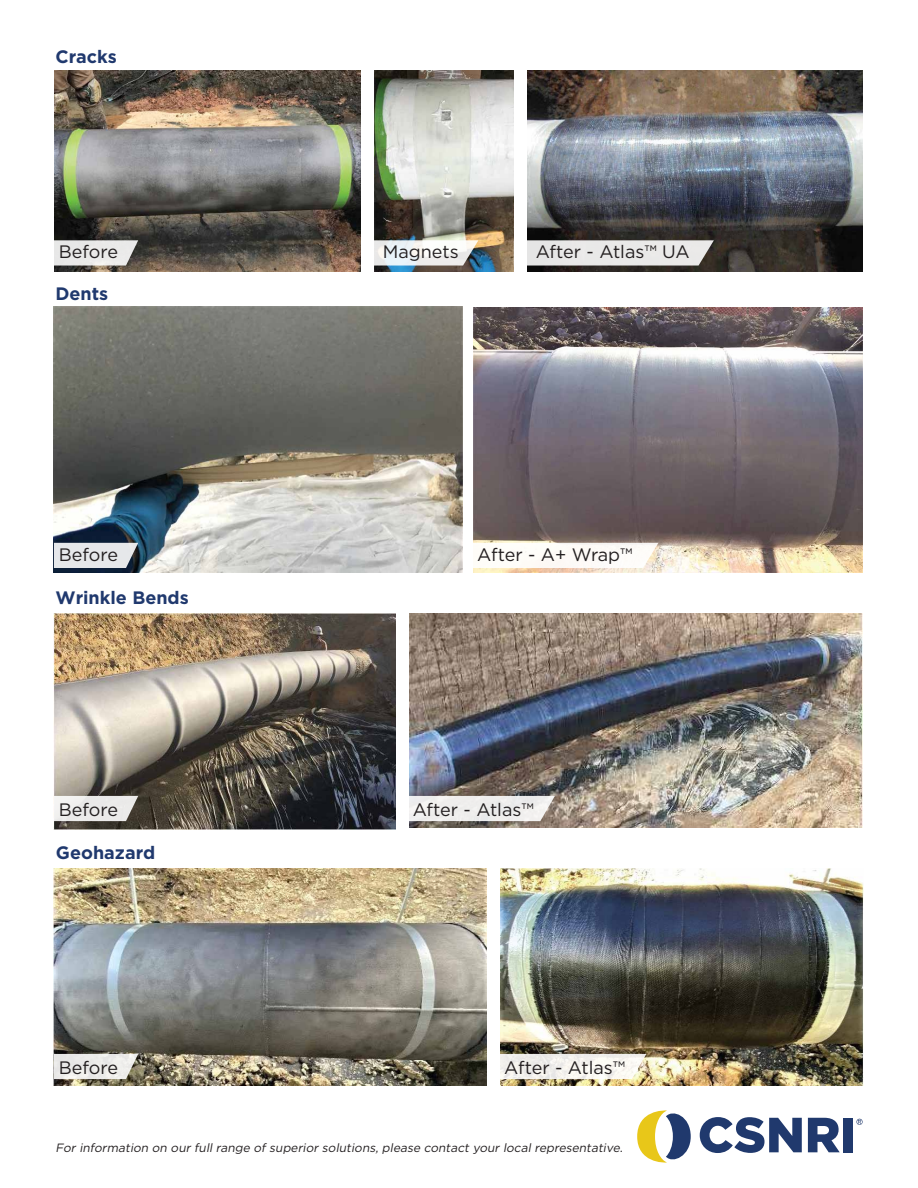
<style>
.page{position:relative;width:918px;height:1188px;background:#fff}
.page>*{position:absolute;margin:0;border:0;box-sizing:border-box;transform-origin:0 0}
.t1{font:18px "Gotham";color:#231f20}
.t2{font:700 18px "Gotham";color:#20396e}
.t3{font:italic 12px "Gotham";color:#231f20}
</style>
<div class="page">
<img style="left:474px;top:307px;width:389px;height:266px">
<img style="left:54px;top:869px;width:432px;height:217px">
<img style="left:500px;top:869px;width:363px;height:217px">
<img style="left:409px;top:614px;width:453px;height:213px">
<img style="left:53px;top:613px;width:342px;height:217px">
<svg style="left:637px;top:1110px;width:54px;height:53px"></svg>
<svg style="left:700px;top:1117px;width:102px;height:36px"></svg>
<svg style="left:808px;top:1118px;width:32px;height:34px"></svg>
<div style="left:844px;top:1118px;width:9px;height:34px;background:#20396d"></div>
<svg style="left:856px;top:1119px;width:7px;height:6px"></svg>
<img style="left:374px;top:71px;width:139px;height:201px">
<img style="left:527px;top:71px;width:335px;height:201px">
<img style="left:54px;top:71px;width:307px;height:200px">
<svg style="left:527px;top:240px;width:187px;height:26px;background:#dbdad9"></svg>
<svg style="left:54px;top:240px;width:84px;height:26px;background:#d8d8d7"></svg>
<img style="left:54px;top:307px;width:408px;height:266px">
<svg style="left:374px;top:240px;width:104px;height:26px"></svg>
<svg style="left:54px;top:543px;width:84px;height:25px;background:#d7d9dc"></svg>
<svg style="left:474px;top:543px;width:184px;height:25px"></svg>
<svg style="left:54px;top:796px;width:84px;height:25px"></svg>
<svg style="left:409px;top:796px;width:146px;height:25px"></svg>
<svg style="left:54px;top:1054px;width:84px;height:25px;background:#e3e2df"></svg>
<svg style="left:500px;top:1054px;width:146px;height:25px"></svg>
<h1 class="t2" style="left:55px;top:45px;width:63px">Cracks</h1>
<h1 class="t1" style="left:59px;top:240px;width:61px">Before</h1>
<h1 class="t1" style="left:383px;top:240px;width:77px">Magnets</h1>
<h1 class="t1" style="left:536px;top:240px;width:155px">After - Atlas™ UA</h1>
<h1 class="t2" style="left:55px;top:282px;width:54px">Dents</h1>
<h1 class="t1" style="left:59px;top:543px;width:61px">Before</h1>
<h1 class="t1" style="left:477px;top:543px;width:157px">After - A+ Wrap™</h1>
<h1 class="t2" style="left:55px;top:586px;width:135px">Wrinkle Bends</h1>
<h1 class="t1" style="left:59px;top:798px;width:61px">Before</h1>
<h1 class="t1" style="left:413px;top:798px;width:123px">After - Atlas™</h1>
<h1 class="t2" style="left:56px;top:841px;width:101px">Geohazard</h1>
<h1 class="t1" style="left:59px;top:1056px;width:61px">Before</h1>
<h1 class="t1" style="left:504px;top:1056px;width:123px">After - Atlas™</h1>
<p class="t3" style="left:55px;top:1140px;width:571px">For information on our full range of superior solutions, please contact your local representative.</p>
</div>
